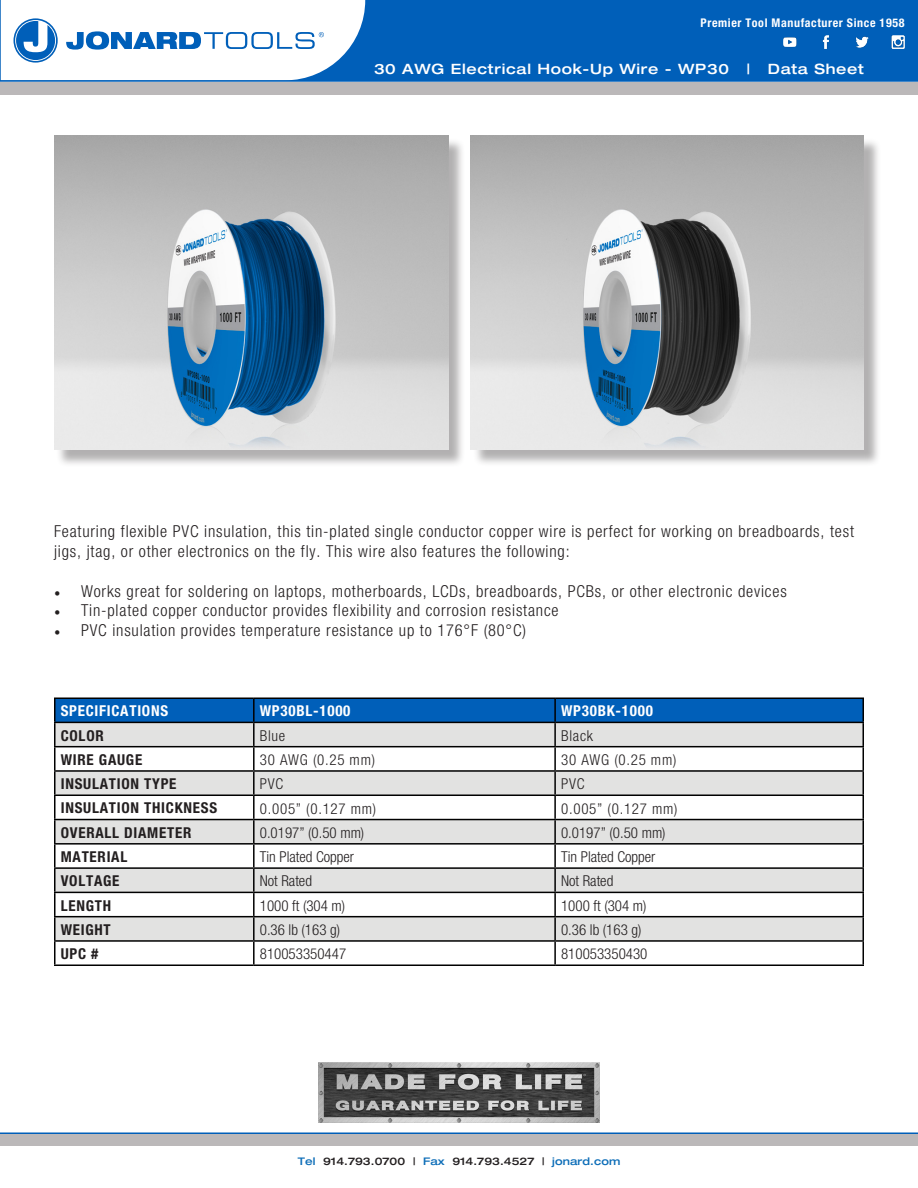
<style>
.page{position:relative;width:918px;height:1188px;background:#fff}
.page>*{position:absolute;margin:0;border:0;box-sizing:border-box;transform-origin:0 0}
.t1{font:300 condensed 16.5px/19.8px "Helvetica Neue";letter-spacing:.05em;color:#231f20}
.t2{font:300 condensed 15px "Helvetica Neue";color:#231f20}
.t3{font:700 condensed 15px "Helvetica Neue";letter-spacing:.05em;color:#231f20}
.t4{font:700 condensed 15px "Helvetica Neue";letter-spacing:.05em;color:#fff}
.t5{font:500 expanded 14.25px "Helvetica Neue";letter-spacing:.05em;color:#fff}
.t6{font:700 condensed 12px "Helvetica Neue";letter-spacing:.05em;color:#fff}
.t7{font:500 expanded 10.5px "Helvetica Neue";letter-spacing:.01em;color:#231f20}
.s1{font-family:"Minion Pro";font-weight:400;font-stretch:normal}
.s2{color:#0e6eb8}
</style>
<div class="page">
<div style="left:1px;top:0;width:917px;height:81px;background:#005fb9"></div>
<div style="left:0;top:82px;width:918px;height:12px;background:#bbb8b9"></div>
<div style="left:0;top:1134px;width:918px;height:12px;background:#bbb8b9"></div>
<img style="left:319px;top:1062px;width:280px;height:60px">
<hr style="left:0;top:1132px;width:918px;height:2px;background:#005fb9">
<svg style="left:1px;top:0;width:364px;height:80px;background:#d9e7f4"></svg>
<hr style="left:0;top:80px;width:918px;height:2px;background:#005fb9">
<img style="left:783px;top:35px;width:122px;height:14px">
<div style="left:56px;top:699px;width:806px;height:23px;background:#005fb9"></div>
<svg style="left:56px;top:723px;width:806px;height:217px;fill:#e2e2e1"></svg>
<hr style="left:54px;top:723px;width:2px;height:23px;background:#000">
<hr style="left:253px;top:723px;width:2px;height:23px;background:#000">
<hr style="left:554px;top:723px;width:2px;height:23px;background:#000">
<hr style="left:862px;top:723px;width:2px;height:23px;background:#000">
<hr style="left:54px;top:746px;width:200px;height:1px;background:#000">
<hr style="left:54px;top:747px;width:2px;height:23px;background:#000">
<hr style="left:254px;top:746px;width:301px;height:1px;background:#000">
<hr style="left:253px;top:747px;width:2px;height:23px;background:#000">
<hr style="left:555px;top:746px;width:309px;height:1px;background:#000">
<hr style="left:554px;top:747px;width:2px;height:23px;background:#000">
<hr style="left:862px;top:747px;width:2px;height:23px;background:#000">
<hr style="left:54px;top:770px;width:200px;height:2px;background:#000">
<hr style="left:54px;top:772px;width:2px;height:23px;background:#000">
<hr style="left:254px;top:770px;width:301px;height:2px;background:#000">
<hr style="left:253px;top:772px;width:2px;height:23px;background:#000">
<hr style="left:555px;top:770px;width:309px;height:2px;background:#000">
<hr style="left:554px;top:772px;width:2px;height:23px;background:#000">
<hr style="left:862px;top:772px;width:2px;height:23px;background:#000">
<hr style="left:54px;top:795px;width:200px;height:1px;background:#000">
<hr style="left:54px;top:796px;width:2px;height:23px;background:#000">
<hr style="left:254px;top:795px;width:301px;height:1px;background:#000">
<hr style="left:253px;top:796px;width:2px;height:23px;background:#000">
<hr style="left:555px;top:795px;width:309px;height:1px;background:#000">
<hr style="left:554px;top:796px;width:2px;height:23px;background:#000">
<hr style="left:862px;top:796px;width:2px;height:23px;background:#000">
<hr style="left:54px;top:819px;width:200px;height:1px;background:#000">
<hr style="left:54px;top:820px;width:2px;height:23px;background:#000">
<hr style="left:254px;top:819px;width:301px;height:1px;background:#000">
<hr style="left:253px;top:820px;width:2px;height:23px;background:#000">
<hr style="left:555px;top:819px;width:309px;height:1px;background:#000">
<hr style="left:554px;top:820px;width:2px;height:23px;background:#000">
<hr style="left:862px;top:820px;width:2px;height:23px;background:#000">
<hr style="left:54px;top:843px;width:200px;height:2px;background:#000">
<hr style="left:54px;top:845px;width:2px;height:22px;background:#000">
<hr style="left:254px;top:843px;width:301px;height:2px;background:#000">
<hr style="left:253px;top:845px;width:2px;height:22px;background:#000">
<hr style="left:555px;top:843px;width:309px;height:2px;background:#000">
<hr style="left:554px;top:845px;width:2px;height:22px;background:#000">
<hr style="left:862px;top:845px;width:2px;height:22px;background:#000">
<hr style="left:54px;top:867px;width:200px;height:2px;background:#000">
<hr style="left:54px;top:869px;width:2px;height:23px;background:#000">
<hr style="left:254px;top:867px;width:301px;height:2px;background:#000">
<hr style="left:253px;top:869px;width:2px;height:23px;background:#000">
<hr style="left:555px;top:867px;width:309px;height:2px;background:#000">
<hr style="left:554px;top:869px;width:2px;height:23px;background:#000">
<hr style="left:862px;top:869px;width:2px;height:23px;background:#000">
<hr style="left:54px;top:892px;width:200px;height:1px;background:#000">
<hr style="left:54px;top:893px;width:2px;height:23px;background:#000">
<hr style="left:254px;top:892px;width:301px;height:1px;background:#000">
<hr style="left:253px;top:893px;width:2px;height:23px;background:#000">
<hr style="left:555px;top:892px;width:309px;height:1px;background:#000">
<hr style="left:554px;top:893px;width:2px;height:23px;background:#000">
<hr style="left:862px;top:893px;width:2px;height:23px;background:#000">
<hr style="left:54px;top:916px;width:200px;height:1px;background:#000">
<hr style="left:54px;top:917px;width:2px;height:23px;background:#000">
<hr style="left:254px;top:916px;width:301px;height:1px;background:#000">
<hr style="left:253px;top:917px;width:2px;height:23px;background:#000">
<hr style="left:555px;top:916px;width:309px;height:1px;background:#000">
<hr style="left:554px;top:917px;width:2px;height:23px;background:#000">
<hr style="left:862px;top:917px;width:2px;height:23px;background:#000">
<hr style="left:54px;top:940px;width:200px;height:2px;background:#000">
<hr style="left:54px;top:942px;width:2px;height:22px;background:#000">
<hr style="left:254px;top:940px;width:301px;height:2px;background:#000">
<hr style="left:253px;top:942px;width:2px;height:22px;background:#000">
<hr style="left:555px;top:940px;width:309px;height:2px;background:#000">
<hr style="left:554px;top:942px;width:2px;height:22px;background:#000">
<hr style="left:862px;top:942px;width:2px;height:22px;background:#000">
<hr style="left:54px;top:964px;width:200px;height:2px;background:#000">
<hr style="left:254px;top:964px;width:301px;height:2px;background:#000">
<hr style="left:555px;top:964px;width:309px;height:2px;background:#000">
<hr style="left:54px;top:698px;width:200px;height:1px;background:#000">
<hr style="left:54px;top:699px;width:2px;height:23px;background:#000">
<hr style="left:254px;top:698px;width:301px;height:1px;background:#000">
<hr style="left:253px;top:699px;width:2px;height:23px;background:#000">
<hr style="left:555px;top:698px;width:309px;height:1px;background:#000">
<hr style="left:554px;top:699px;width:2px;height:23px;background:#000">
<hr style="left:862px;top:699px;width:2px;height:23px;background:#000">
<hr style="left:54px;top:722px;width:200px;height:1px;background:#000">
<hr style="left:254px;top:722px;width:301px;height:1px;background:#000">
<hr style="left:555px;top:722px;width:309px;height:1px;background:#000">
<div style="left:473px;top:138px;width:408px;height:328px;background:#231f20;opacity:.35"></div>
<img style="left:471px;top:136px;width:393px;height:313px">
<div style="left:56px;top:138px;width:409px;height:329px;background:#231f20;opacity:.35"></div>
<img style="left:54px;top:136px;width:394px;height:314px">
<p class="t6" style="left:701px;top:15px;width:205px">Premier Tool Manufacturer Since 1958</p>
<p class="t5" style="left:374px;top:60px;width:356px">30 AWG Electrical Hook-Up Wire - WP30</p>
<p class="t5" style="left:747px;top:60px;width:5px">|</p>
<p class="t5" style="left:768px;top:60px;width:98px">Data Sheet</p>
<p class="t1" style="left:54px;top:521px;width:802px">Featuring flexible PVC insulation, this tin-plated single conductor copper wire is perfect for working on breadboards, test jigs, jtag, or other electronics on the fly. This wire also features the following:</p>
<p class="t1" style="left:54px;top:581px;width:734px"><span class="s1">•</span> Works great for soldering on laptops, motherboards, LCDs, breadboards, PCBs, or other electronic devices</p>
<p class="t1" style="left:54px;top:600px;width:506px"><span class="s1">•</span> Tin-plated copper conductor provides flexibility and corrosion resistance</p>
<p class="t1" style="left:54px;top:620px;width:474px"><span class="s1">•</span> PVC insulation provides temperature resistance up to 176°F (80°C)</p>
<p class="t4" style="left:61px;top:702px;width:109px">SPECIFICATIONS</p>
<p class="t4" style="left:260px;top:702px;width:92px">WP30BL-1000</p>
<p class="t4" style="left:561px;top:702px;width:93px">WP30BK-1000</p>
<p class="t3" style="left:61px;top:726px;width:45px">COLOR</p>
<p class="t2" style="left:260px;top:727px;width:27px">Blue</p>
<p class="t2" style="left:561px;top:727px;width:33px">Black</p>
<p class="t3" style="left:61px;top:750px;width:83px">WIRE GAUGE</p>
<p class="t2" style="left:260px;top:751px;width:117px">30 AWG (0.25 mm)</p>
<p class="t2" style="left:561px;top:751px;width:117px">30 AWG (0.25 mm)</p>
<p class="t3" style="left:61px;top:775px;width:117px">INSULATION TYPE</p>
<p class="t2" style="left:260px;top:775px;width:25px">PVC</p>
<p class="t2" style="left:561px;top:775px;width:25px">PVC</p>
<p class="t3" style="left:61px;top:799px;width:158px">INSULATION THICKNESS</p>
<p class="t2" style="left:260px;top:800px;width:118px">0.005” (0.127 mm)</p>
<p class="t2" style="left:561px;top:800px;width:118px">0.005” (0.127 mm)</p>
<p class="t3" style="left:61px;top:823px;width:132px">OVERALL DIAMETER</p>
<p class="t2" style="left:260px;top:824px;width:106px">0.0197” (0.50 mm)</p>
<p class="t2" style="left:561px;top:824px;width:106px">0.0197” (0.50 mm)</p>
<p class="t3" style="left:61px;top:848px;width:68px">MATERIAL</p>
<p class="t2" style="left:260px;top:848px;width:96px">Tin Plated Copper</p>
<p class="t2" style="left:561px;top:848px;width:96px">Tin Plated Copper</p>
<p class="t3" style="left:61px;top:872px;width:60px">VOLTAGE</p>
<p class="t2" style="left:260px;top:872px;width:54px">Not Rated</p>
<p class="t2" style="left:561px;top:872px;width:54px">Not Rated</p>
<p class="t3" style="left:61px;top:896px;width:52px">LENGTH</p>
<p class="t2" style="left:260px;top:897px;width:87px">1000 ft (304 m)</p>
<p class="t2" style="left:561px;top:897px;width:87px">1000 ft (304 m)</p>
<p class="t3" style="left:61px;top:920px;width:52px">WEIGHT</p>
<p class="t2" style="left:260px;top:921px;width:82px">0.36 lb (163 g)</p>
<p class="t2" style="left:561px;top:921px;width:82px">0.36 lb (163 g)</p>
<p class="t3" style="left:61px;top:945px;width:39px">UPC #</p>
<p class="t2" style="left:260px;top:945px;width:88px">810053350447</p>
<p class="t2" style="left:561px;top:945px;width:88px">810053350430</p>
<p class="t7" style="left:298px;top:1155px;width:324px"><span class="s2">Tel</span> 914.793.0700 | <span class="s2">Fax</span> 914.793.4527 | <span class="s2">jonard.com</span></p>
</div>
